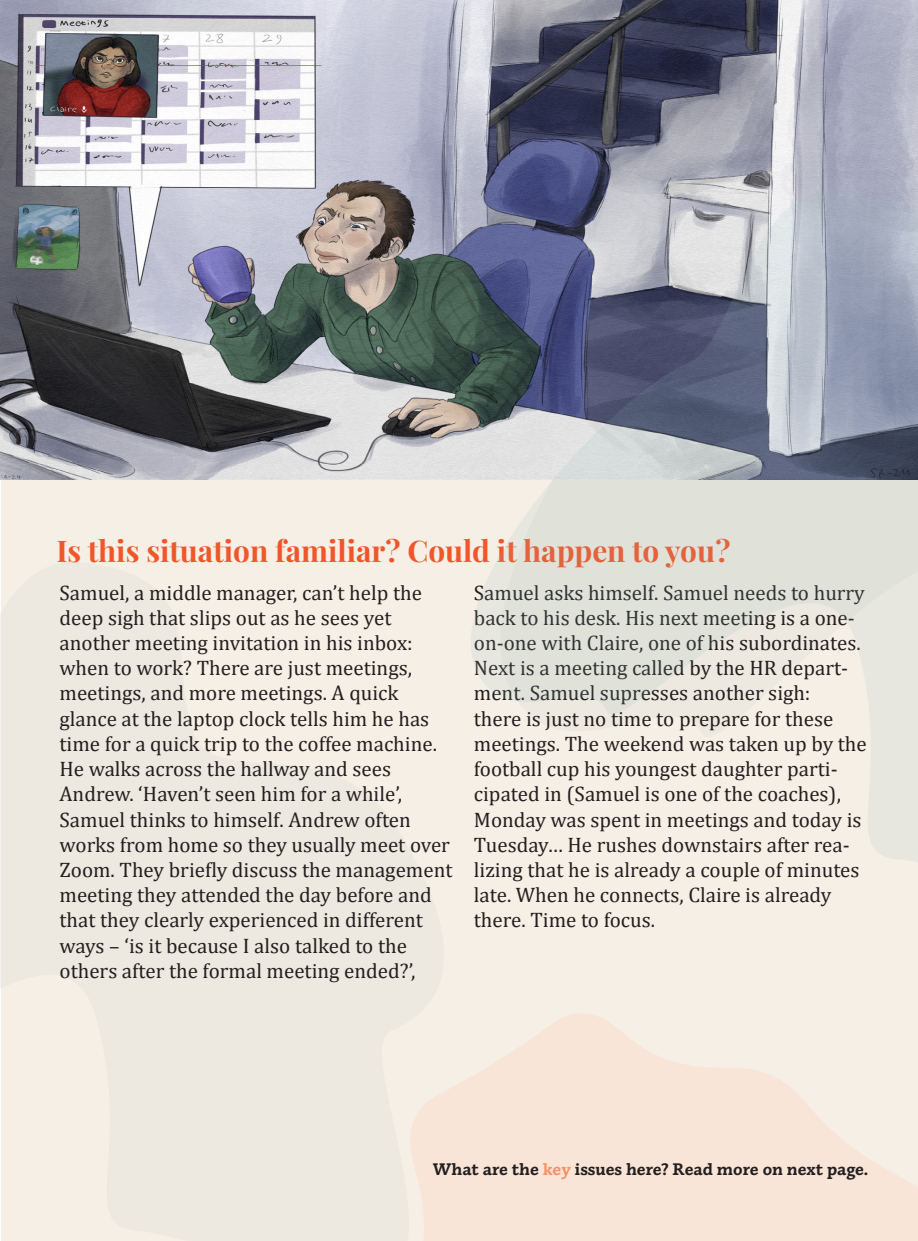
<style>
.page{position:relative;width:918px;height:1241px;background:#fff}
.page>*{position:absolute;margin:0;border:0;box-sizing:border-box;transform-origin:0 0}
.vinjett-rubrik{font:700 29.75px "Playfair Display";color:#f1562a}
.brödtext_utan_indrag{font:21px/25.2px "Cambria";color:#231f20}
.Bubble{font:700 15.75px "Ducta MDH";color:#231f20}
.s1{color:#f79168}
</style>
<div class="page">
<div style="left:1px;top:0;width:916px;height:1240px;background:#ede9e0"></div>
<img style="left:0;top:0;width:918px;height:479px">
<svg style="left:411px;top:1010px;width:507px;height:230px;fill:#f8e5d7"></svg>
<svg style="left:409px;top:181px;width:509px;height:730px"></svg>
<p class="vinjett-rubrik" style="left:56px;top:527px;width:675px">Is this situation familiar? Could it happen to you?</p>
<p class="brödtext_utan_indrag" style="left:60px;top:579px;width:364px">Samuel, a middle manager, can’t help the deep sigh that slips out as he sees yet another meeting invitation in his inbox: when to work? There are just meetings,</p>
<p class="brödtext_utan_indrag" style="left:60px;top:680px;width:340px">meetings, and more meetings. A quick</p>
<p class="brödtext_utan_indrag" style="left:60px;top:705px;width:379px">glance at the laptop clock tells him he has time for a quick trip to the coffee machine.<br>He walks across the hallway and sees</p>
<p class="brödtext_utan_indrag" style="left:60px;top:781px;width:344px">Andrew. ‘Haven’t seen him for a while’,</p>
<p class="brödtext_utan_indrag" style="left:60px;top:806px;width:394px">Samuel thinks to himself. Andrew often works from home so they usually meet over Zoom. They briefly discuss the management meeting they attended the day before and that they clearly experienced in different ways – ‘is it because I also talked to the</p>
<p class="brödtext_utan_indrag" style="left:60px;top:957px;width:357px">others after the formal meeting ended?’,</p>
<p class="brödtext_utan_indrag" style="left:474px;top:579px;width:394px">Samuel asks himself. Samuel needs to hurry back to his desk. His next meeting is a one&shy;on-one with Claire, one of his subordinates.<br>Next is a meeting called by the HR depart&shy;ment. Samuel supresses another sigh:<br>there is just no time to prepare for these meetings. The weekend was taken up by the football cup his youngest daughter parti&shy;cipated in (Samuel is one of the coaches), Monday was spent in meetings and today is Tuesday… He rushes downstairs after rea&shy;lizing that he is already a couple of minutes late. When he connects, Claire is already there. Time to focus.</p>
<p class="Bubble" style="left:433px;top:1159px;width:437px">What are the <span class="s1">key</span> issues here? Read more on next page.</p>
</div>
